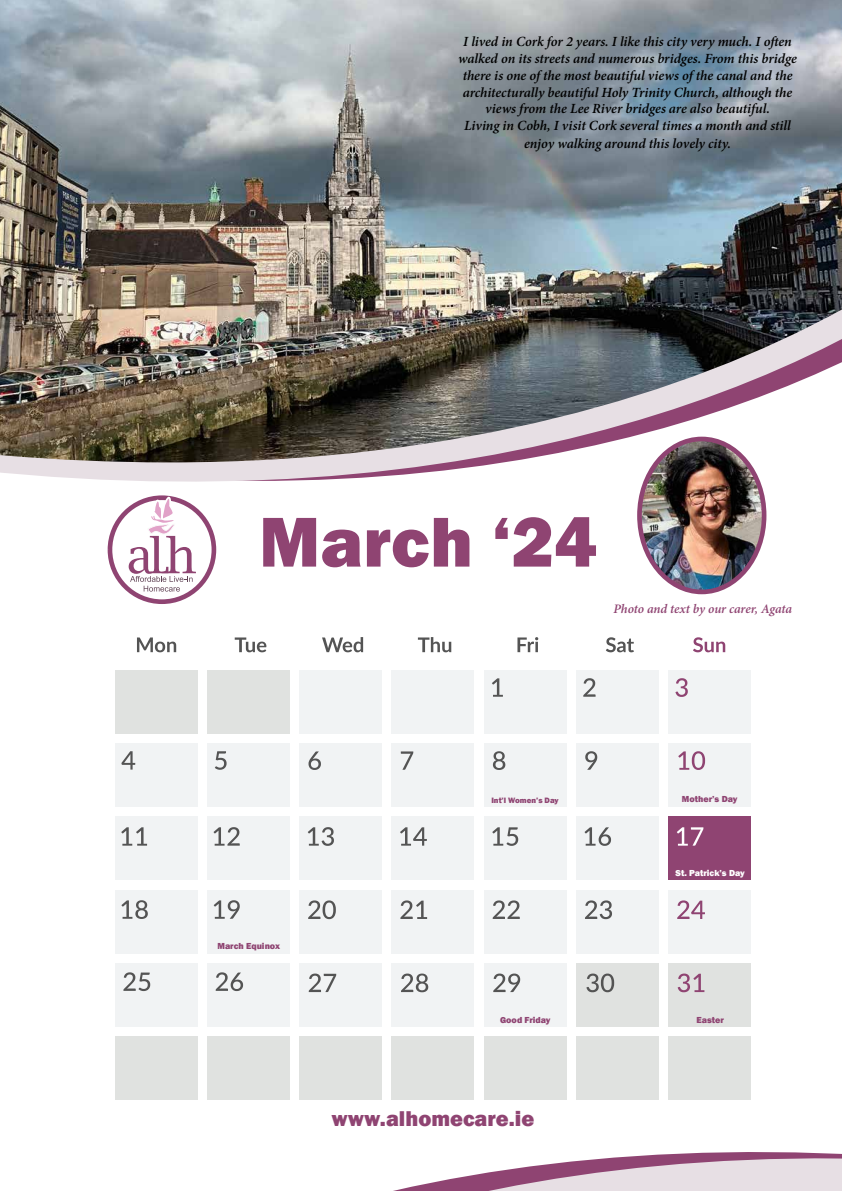
<style>
.page{position:relative;width:842px;height:1191px;background:#fff}
.page>*{position:absolute;margin:0;border:0;box-sizing:border-box;transform-origin:0 0}
.t1{font:800 73px "Franklin Gothic";color:#8f4472}
.t2{font:800 22px "Franklin Gothic";color:#8f4472}
.t3{font:italic 600 14px/17px "Minion Pro";letter-spacing:-.005em;color:#000;text-align:center}
.t4{font:italic 600 13px "Minion Pro";letter-spacing:-.01em;color:#8f4472}
.t5{font:800 9px "Franklin Gothic";color:#8f4472}
.t6{font:800 9px "Franklin Gothic";color:#fff}
.t7{font:800 8px "Franklin Gothic";color:#8f4472}
</style>
<div class="page">
<svg style="left:393px;top:1152px;width:449px;height:39px"></svg>
<div style="left:108px;top:495px;width:108px;height:109px;border:5px solid #8f4472;border-radius:50%"></div>
<svg style="left:129px;top:518px;width:67px;height:73px"></svg>
<img style="left:639px;top:518px;width:125px;height:74px">
<div style="left:637px;top:436px;width:129px;height:158px;border:5px solid #8f4472;border-radius:50%"></div>
<svg style="left:0;top:462px;width:767px;height:56px"></svg>
<img style="left:0;top:0;width:842px;height:462px">
<div style="left:668px;top:1036px;width:83px;height:64px;background:#e0e2e0"></div>
<div style="left:576px;top:1036px;width:83px;height:64px;background:#e0e2e0"></div>
<div style="left:484px;top:1036px;width:82px;height:64px;background:#e0e2e0"></div>
<div style="left:392px;top:1036px;width:82px;height:64px;background:#e0e2e0"></div>
<div style="left:299px;top:1036px;width:83px;height:64px;background:#e0e2e0"></div>
<div style="left:207px;top:1036px;width:83px;height:64px;background:#e0e2e0"></div>
<div style="left:115px;top:1036px;width:83px;height:64px;background:#e0e2e0"></div>
<div style="left:668px;top:963px;width:83px;height:63px;background:#e0e2e0"></div>
<div style="left:576px;top:963px;width:83px;height:63px;background:#e0e2e0"></div>
<div style="left:484px;top:963px;width:82px;height:63px;background:#f1f3f4"></div>
<div style="left:392px;top:963px;width:82px;height:63px;background:#f1f3f4"></div>
<div style="left:299px;top:963px;width:83px;height:63px;background:#f1f3f4"></div>
<div style="left:207px;top:963px;width:83px;height:63px;background:#f1f3f4"></div>
<div style="left:115px;top:963px;width:83px;height:63px;background:#f1f3f4"></div>
<div style="left:668px;top:889px;width:83px;height:64px;background:#f1f3f4"></div>
<div style="left:576px;top:889px;width:83px;height:64px;background:#f1f3f4"></div>
<div style="left:484px;top:889px;width:82px;height:64px;background:#f1f3f4"></div>
<div style="left:392px;top:889px;width:82px;height:64px;background:#f1f3f4"></div>
<div style="left:299px;top:889px;width:83px;height:64px;background:#f1f3f4"></div>
<div style="left:207px;top:889px;width:83px;height:64px;background:#f1f3f4"></div>
<div style="left:115px;top:889px;width:83px;height:64px;background:#f1f3f4"></div>
<div style="left:668px;top:816px;width:83px;height:64px;background:#8f4472"></div>
<div style="left:576px;top:816px;width:83px;height:64px;background:#f1f3f4"></div>
<div style="left:484px;top:816px;width:82px;height:64px;background:#f1f3f4"></div>
<div style="left:392px;top:816px;width:82px;height:64px;background:#f1f3f4"></div>
<div style="left:299px;top:816px;width:83px;height:64px;background:#f1f3f4"></div>
<div style="left:207px;top:816px;width:83px;height:64px;background:#f1f3f4"></div>
<div style="left:115px;top:816px;width:83px;height:64px;background:#f1f3f4"></div>
<div style="left:668px;top:743px;width:83px;height:64px;background:#f1f3f4"></div>
<div style="left:576px;top:743px;width:83px;height:64px;background:#f1f3f4"></div>
<div style="left:484px;top:743px;width:82px;height:64px;background:#f1f3f4"></div>
<div style="left:392px;top:743px;width:82px;height:64px;background:#f1f3f4"></div>
<div style="left:299px;top:743px;width:83px;height:64px;background:#f1f3f4"></div>
<div style="left:207px;top:743px;width:83px;height:64px;background:#f1f3f4"></div>
<div style="left:115px;top:743px;width:83px;height:64px;background:#f1f3f4"></div>
<div style="left:668px;top:670px;width:83px;height:63px;background:#f1f3f4"></div>
<div style="left:576px;top:670px;width:83px;height:63px;background:#f1f3f4"></div>
<div style="left:484px;top:670px;width:82px;height:63px;background:#f1f3f4"></div>
<div style="left:392px;top:670px;width:82px;height:63px;background:#f1f3f4"></div>
<div style="left:299px;top:670px;width:83px;height:63px;background:#f1f3f4"></div>
<div style="left:207px;top:670px;width:83px;height:63px;background:#e0e2e0"></div>
<div style="left:115px;top:670px;width:83px;height:63px;background:#e0e2e0"></div>
<svg style="left:137px;top:637px;width:39px;height:15px"></svg>
<svg style="left:235px;top:637px;width:31px;height:15px"></svg>
<svg style="left:322px;top:637px;width:41px;height:15px"></svg>
<svg style="left:418px;top:637px;width:33px;height:15px"></svg>
<svg style="left:517px;top:637px;width:21px;height:15px"></svg>
<svg style="left:606px;top:637px;width:28px;height:15px"></svg>
<svg style="left:693px;top:637px;width:32px;height:15px"></svg>
<svg style="left:492px;top:678px;width:11px;height:18px"></svg>
<svg style="left:583px;top:678px;width:13px;height:18px"></svg>
<svg style="left:675px;top:678px;width:13px;height:19px"></svg>
<svg style="left:121px;top:751px;width:14px;height:18px"></svg>
<svg style="left:215px;top:751px;width:12px;height:19px"></svg>
<svg style="left:308px;top:751px;width:13px;height:19px"></svg>
<svg style="left:401px;top:751px;width:12px;height:18px"></svg>
<svg style="left:493px;top:751px;width:12px;height:19px"></svg>
<svg style="left:585px;top:751px;width:12px;height:18px"></svg>
<svg style="left:678px;top:751px;width:27px;height:19px"></svg>
<svg style="left:121px;top:827px;width:26px;height:18px"></svg>
<svg style="left:213px;top:827px;width:27px;height:18px"></svg>
<svg style="left:308px;top:827px;width:26px;height:19px"></svg>
<svg style="left:400px;top:827px;width:27px;height:18px"></svg>
<svg style="left:492px;top:827px;width:26px;height:19px"></svg>
<svg style="left:584px;top:827px;width:27px;height:19px"></svg>
<svg style="left:677px;top:827px;width:26px;height:18px"></svg>
<svg style="left:121px;top:900px;width:27px;height:19px"></svg>
<svg style="left:214px;top:900px;width:26px;height:18px"></svg>
<svg style="left:308px;top:900px;width:28px;height:19px"></svg>
<svg style="left:400px;top:900px;width:27px;height:19px"></svg>
<svg style="left:493px;top:900px;width:27px;height:19px"></svg>
<svg style="left:585px;top:900px;width:27px;height:19px"></svg>
<svg style="left:677px;top:900px;width:28px;height:19px"></svg>
<svg style="left:123px;top:972px;width:27px;height:19px"></svg>
<svg style="left:216px;top:972px;width:27px;height:19px"></svg>
<svg style="left:309px;top:973px;width:27px;height:19px"></svg>
<svg style="left:401px;top:973px;width:27px;height:19px"></svg>
<svg style="left:493px;top:973px;width:27px;height:19px"></svg>
<svg style="left:586px;top:973px;width:28px;height:19px"></svg>
<svg style="left:678px;top:973px;width:26px;height:19px"></svg>
<p class="t3" style="left:458px;top:33px;width:340px">I lived in Cork for 2 years. I like this city very much. I often walked on its streets and numerous bridges. From this bridge there is one of the most beautiful views of the canal and the architecturally beautiful Holy Trinity Church, although the views from the Lee River bridges are also beautiful.<br>Living in Cobh, I visit Cork several times a month and still enjoy walking around this lovely city.</p>
<h1 class="t1" style="left:259px;top:495px;width:339px">March ‘24</h1>
<p class="t4" style="left:613px;top:600px;width:180px">Photo and text by our carer, Agata</p>
<p class="t7" style="left:491px;top:795px;width:69px">Int’l Women’s Day</p>
<p class="t5" style="left:682px;top:793px;width:57px">Mother’s Day</p>
<p class="t5" style="left:217px;top:940px;width:64px">March Equinox</p>
<p class="t6" style="left:675px;top:867px;width:71px">St. Patrick’s Day</p>
<p class="t5" style="left:500px;top:1013px;width:52px">Good Friday</p>
<p class="t5" style="left:696px;top:1013px;width:29px">Easter</p>
<h2 class="t2" style="left:331px;top:1104px;width:204px">www.alhomecare.ie</h2>
</div>
